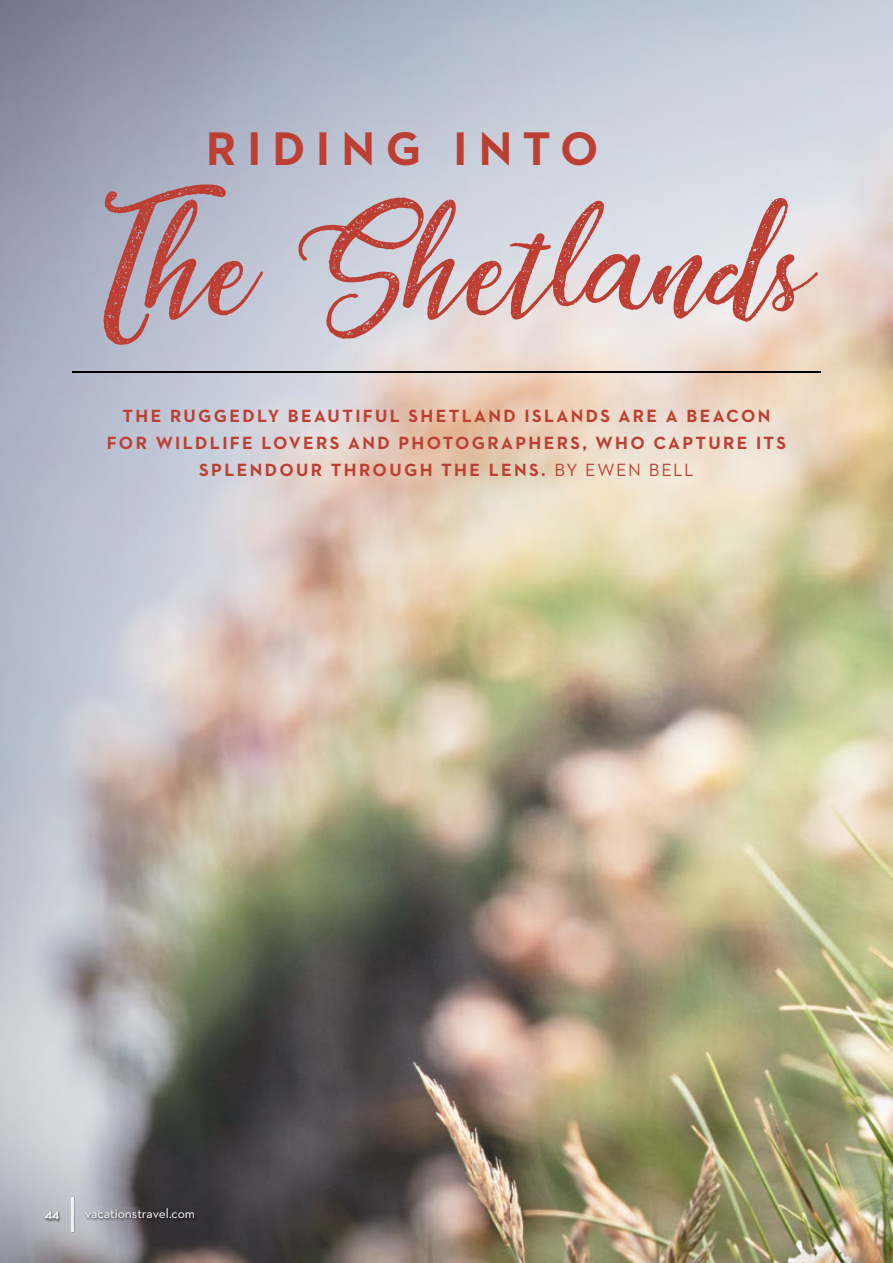
<style>
.page{position:relative;width:893px;height:1263px;background:#fff}
.page>*{position:absolute;margin:0;border:0;box-sizing:border-box;transform-origin:0 0}
.t1{font:150px "Dandeleon Vintage Demo";letter-spacing:.01em;color:#bd3f33}
.t2{font:700 48px "Neutraface 2 Text";letter-spacing:.23em;color:#bd3f33}
.t3{font:700 18px/27px "Neutraface 2 Text";letter-spacing:.13em;color:#bd3f33;text-align:center}
.t4{font:13.5px "Neutraface 2 Text";color:#fff}
.t5{font:600 13.5px "Neutraface 2 Text";color:#fff}
.s1{font-weight:400}
</style>
<div class="page">
<img style="left:0;top:0;width:893px;height:1263px">
<hr style="left:72px;top:371px;width:749px;height:2px;background:#000">
<img style="left:44px;top:1210px;width:18px;height:12px">
<img style="left:85px;top:1207px;width:111px;height:13px">
<img style="left:70px;top:1196px;width:5px;height:37px">
<img style="left:71px;top:1197px;width:2px;height:34px">
<h2 class="t2" style="left:206px;top:118px;width:394px">RIDING INTO</h2>
<h1 class="t1" style="left:96px;top:177px;width:712px">The Shetlands</h1>
<p class="t3" style="left:107px;top:402px;width:681px">THE RUGGEDLY BEAUTIFUL SHETLAND ISLANDS ARE A BEACON<br>FOR WILDLIFE LOVERS AND PHOTOGRAPHERS, WHO CAPTURE ITS<br>SPLENDOUR THROUGH THE LENS. <span class="s1">BY EWEN BELL</span></p>
<p class="t5" style="left:45px;top:1205px;width:16px">44</p>
<p class="t4" style="left:85px;top:1205px;width:112px">vacationstravel.com</p>
</div>
